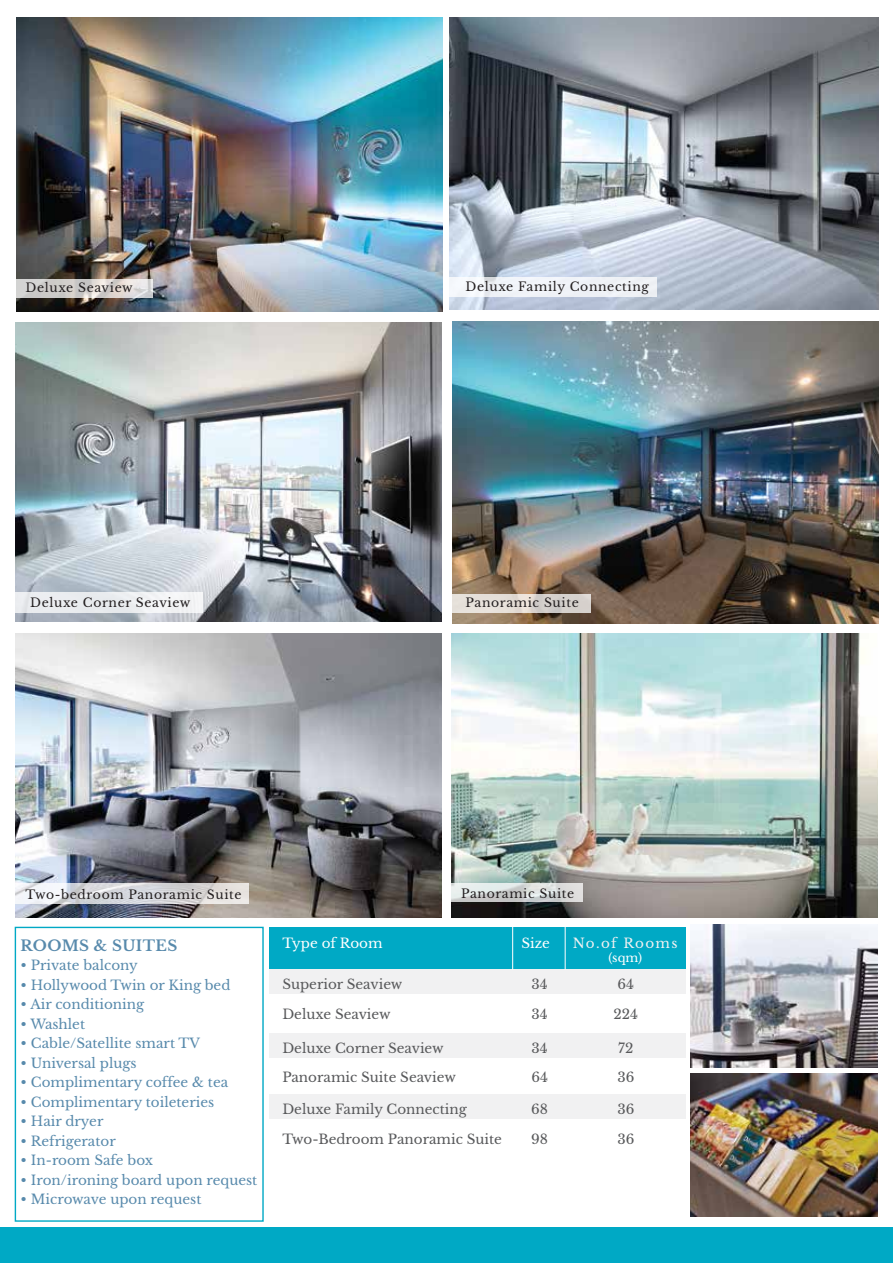
<style>
.page{position:relative;width:893px;height:1263px;background:#fff}
.page>*{position:absolute;margin:0;border:0;box-sizing:border-box;transform-origin:0 0}
.t1{font:700 15px "Libre Baskerville";letter-spacing:.025em;color:#588aac}
.t2{font:13.5px "Libre Baskerville";color:#588aac}
.t3{font:13.5px "Libre Baskerville";color:#58595b}
.t4{font:13.5px "Libre Baskerville";color:#fff}
.t5{font:13.5px "Libre Baskerville";letter-spacing:.1em;color:#f1f1f2}
.t6{font:12.45px "Libre Baskerville";letter-spacing:.05em;color:#231f20}
.t7{font:12px "Libre Baskerville";color:#fff}
</style>
<div class="page">
<img style="left:452px;top:322px;width:427px;height:301px">
<img style="left:450px;top:17px;width:429px;height:292px">
<img style="left:452px;top:634px;width:426px;height:284px">
<img style="left:16px;top:17px;width:426px;height:294px">
<div style="left:15px;top:927px;width:249px;height:295px;border:1px solid #00a9c5"></div>
<div style="left:269px;top:927px;width:417px;height:42px;background:#00a9c5"></div>
<div style="left:269px;top:969px;width:417px;height:25px;background:#f1f1f2"></div>
<div style="left:269px;top:1033px;width:417px;height:24px;background:#f1f1f2"></div>
<div style="left:269px;top:1094px;width:417px;height:25px;background:#f1f1f2"></div>
<hr style="left:512px;top:926px;width:1px;height:44px;background:#fff">
<hr style="left:565px;top:926px;width:1px;height:44px;background:#fff">
<div style="left:0;top:1227px;width:892px;height:36px;background:#00a9c5"></div>
<img style="left:16px;top:633px;width:426px;height:284px">
<svg style="left:452px;top:594px;width:139px;height:19px;fill:#e3dcd6"></svg>
<svg style="left:16px;top:279px;width:136px;height:18px"></svg>
<div style="left:449px;top:277px;width:208px;height:20px;background:#f0f3f8"></div>
<svg style="left:15px;top:883px;width:234px;height:21px"></svg>
<svg style="left:451px;top:883px;width:132px;height:19px"></svg>
<img style="left:16px;top:323px;width:426px;height:298px">
<div style="left:15px;top:592px;width:188px;height:21px;background:#ebedf0"></div>
<img style="left:690px;top:924px;width:188px;height:143px">
<img style="left:690px;top:1074px;width:188px;height:143px">
<p class="t6" style="left:26px;top:280px;width:109px">Deluxe Seaview</p>
<p class="t6" style="left:466px;top:279px;width:185px">Deluxe Family Connecting</p>
<p class="t6" style="left:30px;top:595px;width:162px">Deluxe Corner Seaview</p>
<p class="t6" style="left:466px;top:595px;width:115px">Panoramic Suite</p>
<p class="t6" style="left:26px;top:887px;width:218px">Two-bedroom Panoramic Suite</p>
<p class="t1" style="left:21px;top:936px;width:158px">ROOMS &amp; SUITES</p>
<p class="t2" style="left:21px;top:957px;width:119px">• Private balcony</p>
<p class="t2" style="left:21px;top:976px;width:211px">• Hollywood Twin or King bed</p>
<p class="t2" style="left:21px;top:996px;width:125px">• Air conditioning</p>
<p class="t2" style="left:21px;top:1015px;width:66px">• Washlet</p>
<p class="t2" style="left:21px;top:1035px;width:181px">• Cable/Satellite smart TV</p>
<p class="t2" style="left:21px;top:1054px;width:118px">• Universal plugs</p>
<p class="t2" style="left:21px;top:1074px;width:209px">• Complimentary coffee &amp; tea</p>
<p class="t2" style="left:21px;top:1093px;width:195px">• Complimentary toileteries</p>
<p class="t2" style="left:21px;top:1113px;width:84px">• Hair dryer</p>
<p class="t2" style="left:21px;top:1132px;width:97px">• Refrigerator</p>
<p class="t2" style="left:21px;top:1152px;width:134px">• In-room Safe box</p>
<p class="t2" style="left:21px;top:1171px;width:238px">• Iron/ironing board upon request</p>
<p class="t2" style="left:21px;top:1191px;width:182px">• Microwave upon request</p>
<p class="t6" style="left:461px;top:886px;width:115px">Panoramic Suite</p>
<p class="t4" style="left:282px;top:935px;width:102px">Type of Room</p>
<p class="t4" style="left:521px;top:935px;width:30px">Size</p>
<p class="t5" style="left:573px;top:935px;width:106px">No.of Rooms</p>
<p class="t3" style="left:282px;top:976px;width:122px">Superior Seaview</p>
<p class="t3" style="left:531px;top:976px;width:18px">34</p>
<p class="t3" style="left:618px;top:976px;width:18px">64</p>
<p class="t3" style="left:282px;top:1006px;width:110px">Deluxe Seaview</p>
<p class="t3" style="left:531px;top:1006px;width:18px">34</p>
<p class="t3" style="left:614px;top:1006px;width:26px">224</p>
<p class="t3" style="left:282px;top:1039px;width:163px">Deluxe Corner Seaview</p>
<p class="t3" style="left:531px;top:1039px;width:18px">34</p>
<p class="t3" style="left:618px;top:1039px;width:17px">72</p>
<p class="t3" style="left:282px;top:1069px;width:175px">Panoramic Suite Seaview</p>
<p class="t3" style="left:531px;top:1069px;width:18px">64</p>
<p class="t3" style="left:617px;top:1069px;width:18px">36</p>
<p class="t3" style="left:282px;top:1101px;width:186px">Deluxe Family Connecting</p>
<p class="t3" style="left:531px;top:1101px;width:18px">68</p>
<p class="t3" style="left:617px;top:1101px;width:18px">36</p>
<p class="t3" style="left:282px;top:1131px;width:221px">Two-Bedroom Panoramic Suite</p>
<p class="t3" style="left:531px;top:1131px;width:18px">98</p>
<p class="t3" style="left:617px;top:1131px;width:18px">36</p>
<p class="t7" style="left:608px;top:950px;width:35px">(sqm)</p>
</div>
